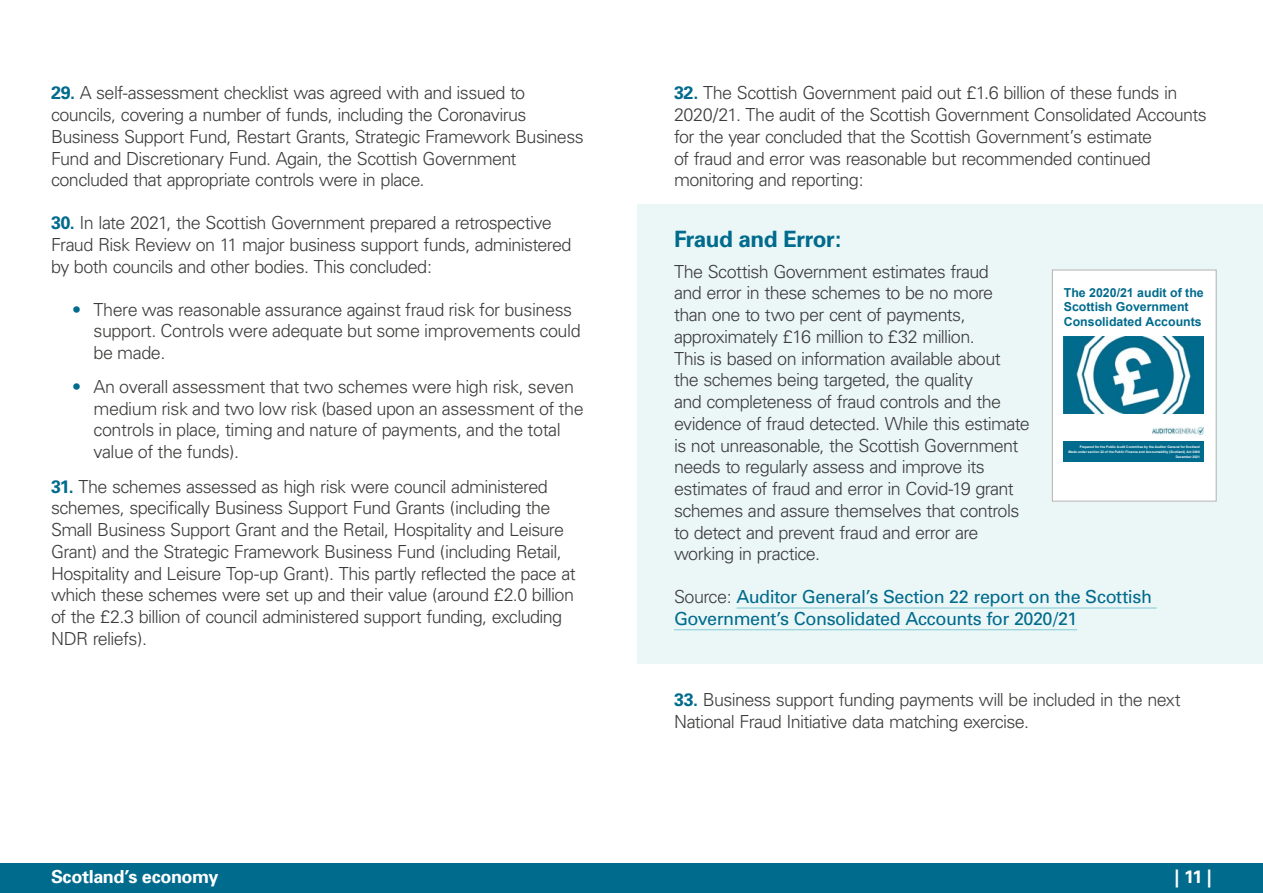
<style>
.page{position:relative;width:1263px;height:893px;background:#fff}
.page>*{position:absolute;margin:0;border:0;box-sizing:border-box;transform-origin:0 0}
.AS-S05-Subhead_1{font:700 22.5px "Univers";letter-spacing:-.025em;color:#006b8d}
.AS-S09-Body_numbered{font:300 18px/21.8px "Univers";letter-spacing:-.035em;color:#3c3c3b}
.AS-S09-Body_text{font:300 18px/21.8px "Univers";letter-spacing:-.035em;color:#3c3c3b}
.AS-S10-Bullet_1{font:300 18px/21.6px "Univers";letter-spacing:-.025em;color:#3c3c3b}
.AS-S09-Body_text-2{font:18px/21.8px "Univers";letter-spacing:-.025em;color:#006b8d}
.t1{font:700 18px "Univers";letter-spacing:-.02em;color:#fff}
.t2{font:700 12.3px/14.2px "Arial";color:#006b8d}
.t3{font:700 3.3px/4.9px "Arial";color:#fff;text-align:right}
.s1{font-family:"Univers LT Pro 65";font-weight:700;color:#006b8d}
.s2{color:#006b8d}
.s3{font-weight:300;color:#3c3c3b}
</style>
<div class="page">
<div style="left:638px;top:204px;width:625px;height:460px;background:#ebf6f7"></div>
<hr style="left:736px;top:608px;width:421px;height:1px;background:#81cbd4">
<hr style="left:674px;top:629px;width:403px;height:1px;background:#81cbd4">
<div style="left:1052px;top:270px;width:163px;height:231px;background:#fff"></div>
<img style="left:1153px;top:428px;width:51px;height:6px">
<div style="left:1064px;top:441px;width:140px;height:21px;background:#006b8d"></div>
<img style="left:1064px;top:336px;width:140px;height:78px">
<div style="left:1052px;top:270px;width:164px;height:231px;border:1px solid #b3b2b2"></div>
<div style="left:0;top:863px;width:1263px;height:30px;background:#006b8d"></div>
<p class="AS-S09-Body_numbered" style="left:51px;top:82px;width:534px"><span class="s1">29.</span> A self-assessment checklist was agreed with and issued to councils, covering a number of funds, including the Coronavirus Business Support Fund, Restart Grants, Strategic Framework Business Fund and Discretionary Fund. Again, the Scottish Government concluded that appropriate controls were in place.</p>
<p class="AS-S09-Body_numbered" style="left:51px;top:212px;width:522px"><span class="s1">30.</span> In late 2021, the Scottish Government prepared a retrospective<br>Fraud Risk Review on 11 major business support funds, administered by both councils and other bodies. This concluded:</p>
<p class="AS-S10-Bullet_1" style="left:94px;top:299px;width:489px;text-indent:-21px"><span class="s2">•</span> There was reasonable assurance against fraud risk for business support. Controls were adequate but some improvements could be made.</p>
<p class="AS-S10-Bullet_1" style="left:94px;top:376px;width:492px;text-indent:-21px"><span class="s2">•</span> An overall assessment that two schemes were high risk, seven medium risk and two low risk (based upon an assessment of the controls in place, timing and nature of payments, and the total value of the funds).</p>
<p class="AS-S09-Body_numbered" style="left:51px;top:475px;width:526px"><span class="s1">31.</span> The schemes assessed as high risk were council administered schemes, specifically Business Support Fund Grants (including the Small Business Support Grant and the Retail, Hospitality and Leisure Grant) and the Strategic Framework Business Fund (including Retail, Hospitality and Leisure Top-up Grant). This partly reflected the pace at which these schemes were set up and their value (around £2.0 billion of the £2.3 billion of council administered support funding, excluding NDR reliefs).</p>
<p class="AS-S09-Body_numbered" style="left:674px;top:82px;width:534px"><span class="s1">32.</span> The Scottish Government paid out £1.6 billion of these funds in 2020/21. The audit of the Scottish Government Consolidated Accounts for the year concluded that the Scottish Government’s estimate<br>of fraud and error was reasonable but recommended continued monitoring and reporting:</p>
<p class="AS-S05-Subhead_1" style="left:674px;top:226px;width:169px">Fraud and Error:</p>
<p class="AS-S09-Body_text" style="left:674px;top:260px;width:357px">The Scottish Government estimates fraud<br>and error in these schemes to be no more than one to two per cent of payments, approximately £16 million to £32 million.<br>This is based on information available about the schemes being targeted, the quality<br>and completeness of fraud controls and the evidence of fraud detected. While this estimate is not unreasonable, the Scottish Government needs to regularly assess and improve its estimates of fraud and error in Covid-19 grant schemes and assure themselves that controls to detect and prevent fraud and error are working in practice.</p>
<p class="AS-S09-Body_text-2" style="left:674px;top:586px;width:479px"><span class="s3">Source:</span> Auditor General’s Section 22 report on the Scottish<br>Government’s Consolidated Accounts for 2020/21</p>
<p class="t2" style="left:1064px;top:286px;width:141px">The 2020/21 audit of the<br>Scottish Government<br>Consolidated Accounts</p>
<p class="t3" style="left:1068px;top:444px;width:133px">Prepared for the Public Audit Committee by the Auditor General for Scotland<br>Made under section 22 of the Public Finance and Accountability (Scotland) Act 2000<br>December 2021</p>
<p class="AS-S09-Body_numbered" style="left:674px;top:689px;width:508px"><span class="s1">33.</span> Business support funding payments will be included in the next<br>National Fraud Initiative data matching exercise.</p>
<p class="t1" style="left:51px;top:866px;width:169px">Scotland’s economy</p>
<p class="t1" style="left:1174px;top:866px;width:39px">| 11 |</p>
</div>
